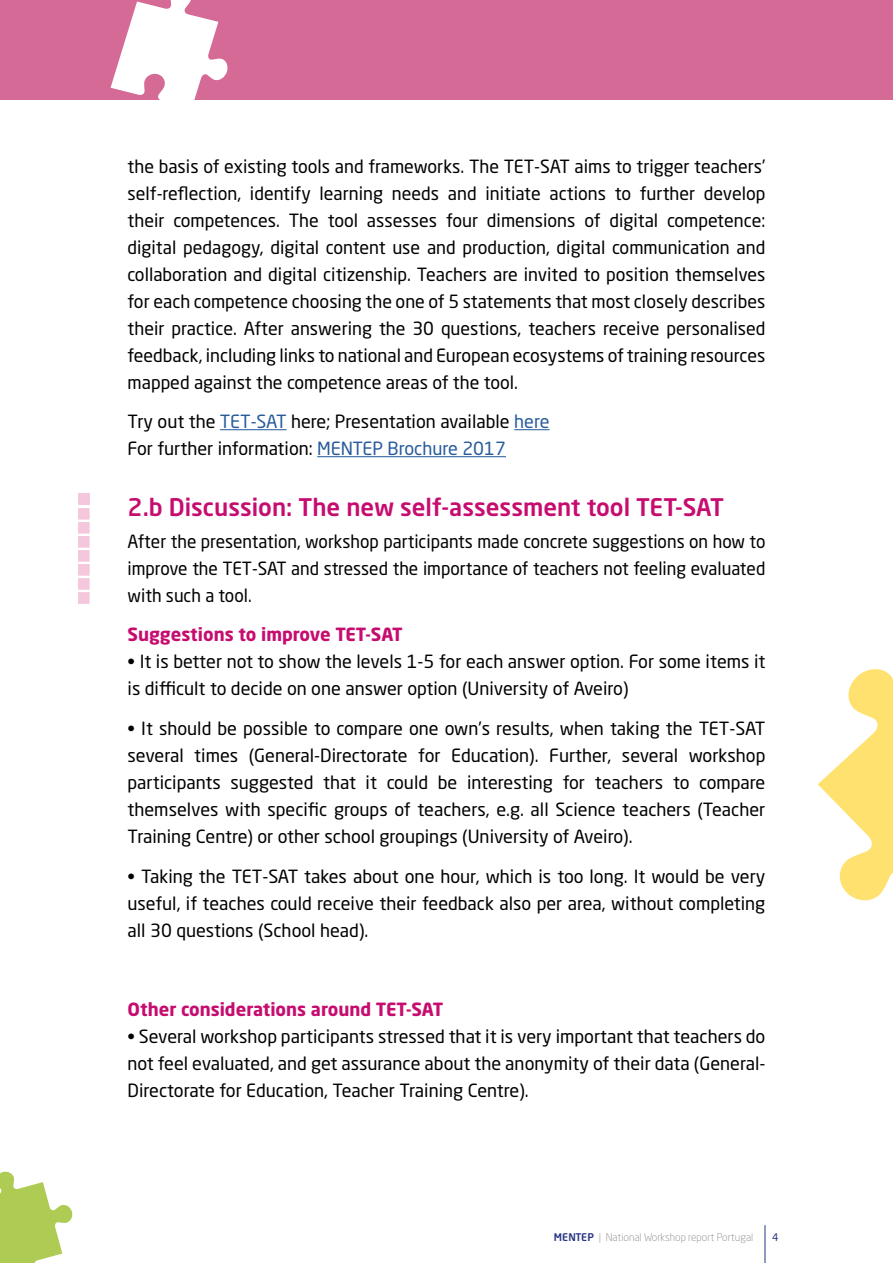
<style>
.page{position:relative;width:893px;height:1263px;background:#fff}
.page>*{position:absolute;margin:0;border:0;box-sizing:border-box;transform-origin:0 0}
.t1{font:500 24px "Neo Sans Std";color:#c70c6f}
.t2{font:18px/27px "Neo Sans Std";color:#000;text-align:justify}
.t3{font:18px/27px "Neo Sans Std";color:#000;text-align:justify;scale:.96 1}
.t4{font:700 18px "Neo Sans Std";color:#c70c6f}
.t5{font:300 10.5px "Neo Sans Std";color:#878787}
.t6{font:10.5px "Neo Sans Std";color:#283583}
.s1{color:#275b9b}
.s2{font-weight:500;color:#283583}
</style>
<div class="page">
<hr style="left:765px;top:1225px;width:1px;height:38px;background:#283583">
<div style="left:0;top:0;width:893px;height:100px;background:#d66a97"></div>
<svg style="left:111px;top:0;width:117px;height:100px"></svg>
<svg style="left:78px;top:494px;width:12px;height:110px"></svg>
<hr style="left:220px;top:429px;width:67px;height:1px;background:#275b9b">
<hr style="left:514px;top:429px;width:35px;height:1px;background:#275b9b">
<hr style="left:317px;top:456px;width:189px;height:1px;background:#275b9b">
<svg style="left:818px;top:669px;width:75px;height:232px"></svg>
<svg style="left:0;top:1171px;width:73px;height:92px"></svg>
<p class="t2" style="left:128px;top:152px;width:639px">the basis of existing tools and frameworks. The TET-SAT aims to trigger teachers’ self-reflection, identify learning needs and initiate actions to further develop their competences. The tool assesses four dimensions of digital competence: digital pedagogy, digital content use and production, digital communication and collaboration and digital citizenship. Teachers are invited to position themselves for each competence choosing the one of 5 statements that most closely describes their practice. After answering the 30 questions, teachers receive personalised feedback, including links to national and European ecosystems of training resources mapped against the competence areas of the tool.</p>
<p class="t2" style="left:128px;top:408px;width:423px">Try out the <span class="s1">TET-SAT</span> here; Presentation available <span class="s1">here<br></span>For further information: <span class="s1">MENTEP Brochure 2017</span></p>
<h1 class="t1" style="left:128px;top:492px;width:598px">2.b Discussion: The new self-assessment tool TET-SAT</h1>
<p class="t3" style="left:128px;top:527px;width:666px">After the presentation, workshop participants made concrete suggestions on how to improve the TET-SAT and stressed the importance of teachers not feeling evaluated with such a tool.</p>
<p class="t4" style="left:128px;top:623px;width:277px">Suggestions to improve TET-SAT</p>
<p class="t2" style="left:128px;top:648px;width:639px">• It is better not to show the levels 1-5 for each answer option. For some items it is difficult to decide on one answer option (University of Aveiro)</p>
<p class="t2" style="left:128px;top:715px;width:639px">• It should be possible to compare one own’s results, when taking the TET-SAT several times (General-Directorate for Education). Further, several workshop participants suggested that it could be interesting for teachers to compare themselves with specific groups of teachers, e.g. all Science teachers (Teacher Training Centre) or other school groupings (University of Aveiro).</p>
<p class="t2" style="left:128px;top:862px;width:639px">• Taking the TET-SAT takes about one hour, which is too long. It would be very useful, if teaches could receive their feedback also per area, without completing all 30 questions (School head).</p>
<p class="t4" style="left:128px;top:998px;width:317px">Other considerations around TET-SAT</p>
<p class="t2" style="left:128px;top:1023px;width:639px">• Several workshop participants stressed that it is very important that teachers do not feel evaluated, and get assurance about the anonymity of their data (General-Directorate for Education, Teacher Training Centre).</p>
<p class="t5" style="left:554px;top:1230px;width:201px"><span class="s2">MENTEP</span> | National Workshop report Portugal</p>
<p class="t6" style="left:772px;top:1230px;width:8px">4</p>
</div>
